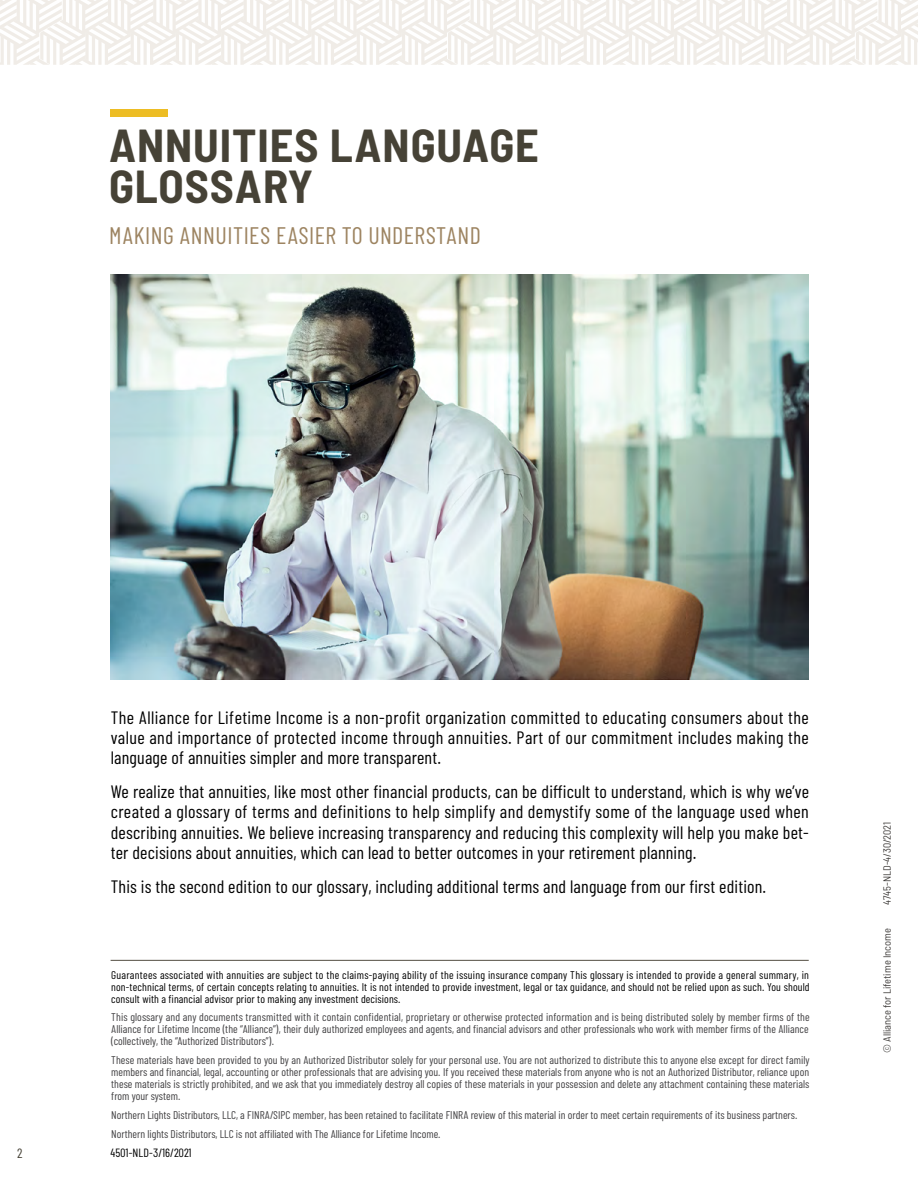
<style>
.page{position:relative;width:918px;height:1188px;background:#fff}
.page>*{position:absolute;margin:0;border:0;box-sizing:border-box;transform-origin:0 0}
.t1{font:700 semi-condensed 46.35px/41.2px "Barlow";letter-spacing:.02em;color:#464236}
.t2{font:24px "Barlow Condensed";letter-spacing:.02em;color:#9d8461}
.t3{font:18px/20.2px "Barlow Condensed";letter-spacing:.01em;color:#000;text-align:justify}
.t4{font:13.5px "Barlow Condensed";color:#464236}
.t5{font:12px "Barlow Condensed";letter-spacing:.01em;color:#000}
.t6{font:11.25px/12px "Barlow Condensed";color:#414042;text-align:justify}
.t7{font:11.25px/12px "Barlow Condensed";letter-spacing:.01em;color:#000;text-align:justify}
.t8{font:semi-condensed 10.5px "Barlow";color:#3f3c3a}
</style>
<div class="page">
<svg style="left:0;top:0;width:918px;height:65px;fill:#f4f1ee"></svg>
<div style="left:111px;top:109px;width:57px;height:7px;background:#edbd24"></div>
<img style="left:111px;top:274px;width:698px;height:405px">
<hr style="left:111px;top:960px;width:698px;height:1px;background:#534d42">
<h1 class="t1" style="left:109px;top:124px;width:431px">ANNUITIES LANGUAGE<br>GLOSSARY</h1>
<h2 class="t2" style="left:109px;top:220px;width:373px">MAKING ANNUITIES EASIER TO UNDERSTAND</h2>
<p class="t4" style="left:17px;top:1144px;width:7px">2</p>
<p class="t3" style="left:111px;top:707px;width:700px">The Alliance for Lifetime Income is a non-profit organization committed to educating consumers about the value and importance of protected income through annuities. Part of our commitment includes making the language of annuities simpler and more transparent.</p>
<p class="t3" style="left:111px;top:781px;width:700px">We realize that annuities, like most other financial products, can be difficult to understand, which is why we’ve created a glossary of terms and definitions to help simplify and demystify some of the language used when describing annuities. We believe increasing transparency and reducing this complexity will help you make bet&shy;ter decisions about annuities, which can lead to better outcomes in your retirement planning.</p>
<h3 class="t3" style="left:111px;top:876px;width:657px">This is the second edition to our glossary, including additional terms and language from our first edition.</h3>
<p class="t7" style="left:111px;top:968px;width:700px">Guarantees associated with annuities are subject to the claims-paying ability of the issuing insurance company This glossary is intended to provide a general summary, in non-technical terms, of certain concepts relating to annuities. It is not intended to provide investment, legal or tax guidance, and should not be relied upon as such. You should consult with a financial advisor prior to making any investment decisions.</p>
<p class="t6" style="left:111px;top:1011px;width:700px">This glossary and any documents transmitted with it contain confidential, proprietary or otherwise protected information and is being distributed solely by member firms of the Alliance for Lifetime Income (the “Alliance”), their duly authorized employees and agents, and financial advisors and other professionals who work with member firms of the Alliance (collectively, the “Authorized Distributors”).</p>
<p class="t6" style="left:111px;top:1054px;width:700px">These materials have been provided to you by an Authorized Distributor solely for your personal use. You are not authorized to distribute this to anyone else except for direct family members and financial, legal, accounting or other professionals that are advising you. If you received these materials from anyone who is not an Authorized Distributor, reliance upon these materials is strictly prohibited, and we ask that you immediately destroy all copies of these materials in your possession and delete any attachment containing these materials from your system.</p>
<p class="t6" style="left:111px;top:1105px;width:688px;line-height:18.8px">Northern Lights Distributors, LLC, a FINRA/SIPC member, has been retained to facilitate FINRA review of this material in order to meet certain requirements of its business partners.<br>Northern lights Distributors, LLC is not affiliated with The Alliance for Lifetime Income.</p>
<p class="t5" style="left:111px;top:1145px;width:82px">4501-NLD-3/16/2021</p>
<p class="t8" style="left:881px;top:905px;width:85px;rotate:-90deg">4745-NLD-4/30/2021</p>
<p class="t8" style="left:881px;top:1053px;width:126px;rotate:-90deg">© Alliance for Lifetime Income</p>
</div>
